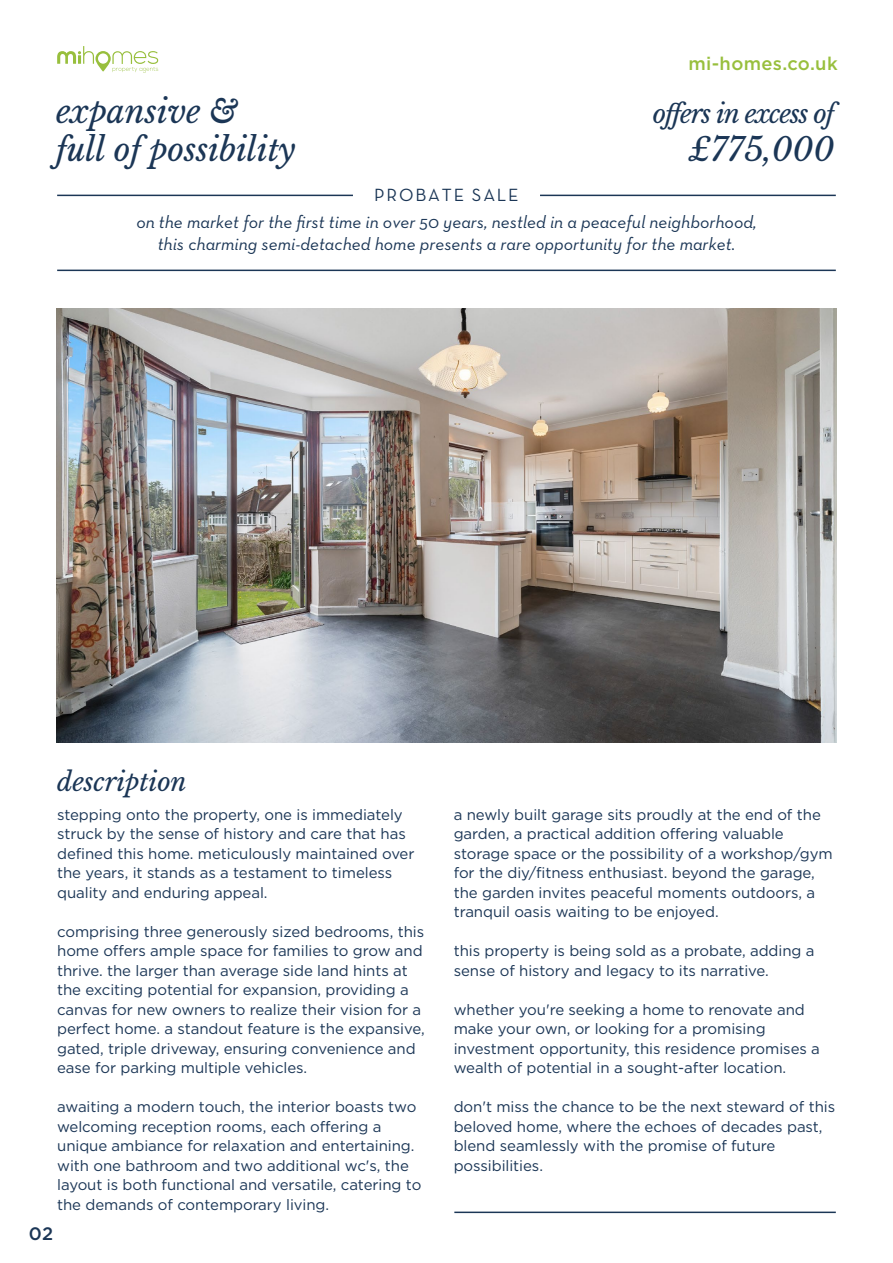
<style>
.page{position:relative;width:893px;height:1263px;background:#fff}
.page>*{position:absolute;margin:0;border:0;box-sizing:border-box;transform-origin:0 0}
.t1{font:italic 31.95px/38.4px "Libre Baskerville";letter-spacing:-.005em;color:#1b3656}
.t2{font:italic 25.8px "Libre Baskerville";letter-spacing:-.045em;color:#1b3656}
.t3{font:italic 25.5px "Libre Baskerville";letter-spacing:-.005em;color:#1b3656}
.t4{font:500 18.3px "Gotham";letter-spacing:.02em;color:#98bf3d}
.t5{font:italic 18px/21.6px "Neutra Text";color:#1b3656;text-align:center}
.t6{font:18px "Neutra Text";letter-spacing:.1em;color:#1b3656}
.t7{font:500 18px "Gotham";color:#1b3656}
.t8{font:15px/19.5px "Homepage Baukasten";letter-spacing:-.005em;color:#1b3656}
</style>
<div class="page">
<svg style="left:57px;top:46px;width:101px;height:27px"></svg>
<hr style="left:454px;top:1211px;width:382px;height:2px;background:#1b3656">
<hr style="left:540px;top:195px;width:296px;height:1px;background:#1b3656">
<hr style="left:57px;top:270px;width:779px;height:1px;background:#1b3656">
<hr style="left:57px;top:195px;width:296px;height:1px;background:#1b3656">
<img style="left:57px;top:308px;width:779px;height:435px">
<h1 class="t1" style="left:56px;top:92px;width:241px">expansive &amp;<br>full of possibility</h1>
<p class="t4" style="left:688px;top:53px;width:151px">mi-homes.co.uk</p>
<h2 class="t2" style="left:653px;top:98px;width:183px">offers in excess of</h2>
<h1 class="t1" style="left:689px;top:130px;width:147px">£775,000</h1>
<p class="t6" style="left:374px;top:184px;width:146px">PROBATE SALE</p>
<p class="t5" style="left:136px;top:211px;width:622px">on the market for the first time in over 50 years, nestled in a peaceful neighborhood, this charming semi-detached home presents a rare opportunity for the market.</p>
<h3 class="t3" style="left:57px;top:766px;width:131px">description</h3>
<p class="t8" style="left:57px;top:805px;width:359px">stepping onto the property, one is immediately struck by the sense of history and care that has defined this home. meticulously maintained over the years, it stands as a testament to timeless quality and enduring appeal.</p>
<p class="t8" style="left:57px;top:922px;width:369px">comprising three generously sized bedrooms, this home offers ample space for families to grow and thrive. the larger than average side land hints at the exciting potential for expansion, providing a canvas for new owners to realize their vision for a perfect home. a standout feature is the expansive, gated, triple driveway, ensuring convenience and ease for parking multiple vehicles.</p>
<p class="t8" style="left:57px;top:1097px;width:366px">awaiting a modern touch, the interior boasts two welcoming reception rooms, each offering a unique ambiance for relaxation and entertaining. with one bathroom and two additional wc's, the layout is both functional and versatile, catering to the demands of contemporary living.</p>
<p class="t7" style="left:29px;top:1223px;width:26px">02</p>
<p class="t8" style="left:454px;top:805px;width:381px">a newly built garage sits proudly at the end of the garden, a practical addition offering valuable storage space or the possibility of a workshop/gym for the diy/fitness enthusiast. beyond the garage, the garden invites peaceful moments outdoors, a tranquil oasis waiting to be enjoyed.</p>
<p class="t8" style="left:454px;top:941px;width:362px">this property is being sold as a probate, adding a sense of history and legacy to its narrative.</p>
<p class="t8" style="left:454px;top:1000px;width:368px">whether you're seeking a home to renovate and make your own, or looking for a promising investment opportunity, this residence promises a wealth of potential in a sought-after location.</p>
<p class="t8" style="left:454px;top:1097px;width:383px">don't miss the chance to be the next steward of this beloved home, where the echoes of decades past, blend seamlessly with the promise of future possibilities.</p>
</div>
